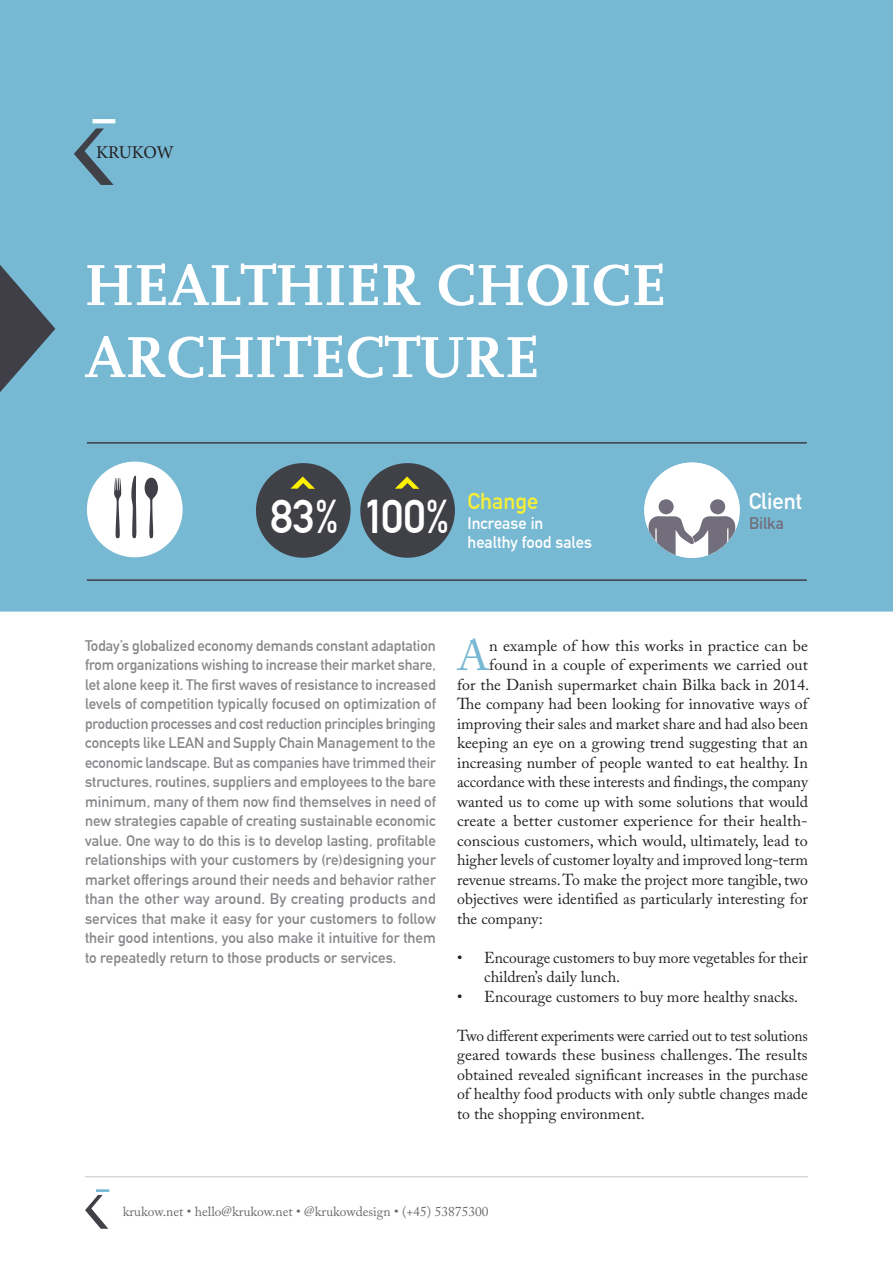
<style>
.page{position:relative;width:893px;height:1263px;background:#fff}
.page>*{position:absolute;margin:0;border:0;box-sizing:border-box;transform-origin:0 0}
.t1{font:700 60px/72px "Cscala";color:#fff}
.t2{font:700 46.35px "DIN Alternate";color:#fff}
.t3{font:43.2px "Adobe Caslon Pro";color:#77b8d3}
.t4{font:700 22.5px "DIN Alternate";color:#f5f036}
.t5{font:700 22.5px "DIN Alternate";color:#fff}
.t6{font:18px "Minion Pro";letter-spacing:-.015em;color:#231f20}
.t7{font:700 16.5px/19.8px "DIN Alternate";color:#fff}
.t8{font:700 16.5px "DIN Alternate";color:#736e7b}
.t9{font:15.75px/19.5px "Adobe Caslon Pro";color:#231f20}
.t10{font:700 15px/19.5px "DIN Alternate";color:#86888b;text-align:justify}
.t11{font:13.5px "Adobe Caslon Pro";color:#6b6b6e}
</style>
<div class="page">
<div style="left:0;top:1px;width:892px;height:610px;background:#77b8d3"></div>
<svg style="left:0;top:265px;width:55px;height:127px"></svg>
<hr style="left:87px;top:442px;width:720px;height:2px;background:#403e47">
<hr style="left:87px;top:579px;width:720px;height:2px;background:#403e47">
<div style="left:256px;top:463px;width:95px;height:95px;background:#404047;border-radius:50%"></div>
<svg style="left:290px;top:476px;width:25px;height:13px"></svg>
<div style="left:360px;top:463px;width:95px;height:95px;background:#404047;border-radius:50%"></div>
<svg style="left:395px;top:476px;width:24px;height:13px"></svg>
<hr style="left:85px;top:1176px;width:723px;height:1px;background:#736e7b">
<svg style="left:644px;top:462px;width:95px;height:96px"></svg>
<div style="left:87px;top:462px;width:96px;height:95px;background:#fff;border-radius:50%"></div>
<svg style="left:114px;top:475px;width:44px;height:63px"></svg>
<svg style="left:85px;top:1189px;width:24px;height:40px"></svg>
<svg style="left:74px;top:119px;width:41px;height:66px"></svg>
<p class="t6" style="left:96px;top:140px;width:79px">KRUKOW</p>
<p class="t1" style="left:85px;top:250px;width:582px">HEALTHIER CHOICE<br>ARCHITECTURE</p>
<p class="t2" style="left:270px;top:481px;width:70px">83%</p>
<p class="t4" style="left:467px;top:484px;width:72px">Change</p>
<p class="t2" style="left:363px;top:481px;width:88px">100%</p>
<p class="t5" style="left:749px;top:484px;width:55px">Client</p>
<p class="t7" style="left:467px;top:512px;width:126px">Increase in healthy food sales</p>
<p class="t8" style="left:749px;top:510px;width:37px">Bilka</p>
<p class="t10" style="left:85px;top:634px;width:352px">Today’s globalized economy demands constant adaptation from organizations wishing to increase their market share, let alone keep it. The first waves of resistance to increased levels of competition typically focused on optimization of production processes and cost reduction principles bringing concepts like LEAN and Supply Chain Management to the economic landscape. But as companies have trimmed their structures, routines, suppliers and employees to the bare minimum, many of them now find themselves in need of new strategies capable of creating sustainable economic value. One way to do this is to develop lasting, profitable relationships with your customers by (re)designing your market offerings around their needs and behavior rather than the other way around. By creating products and services that make it easy for your customers to follow their good intentions, you also make it intuitive for them to repeatedly return to those products or services.</p>
<p class="t3" style="left:457px;top:630px;width:34px">A</p>
<p class="t9" style="left:489px;top:635px;width:320px">n example of how this works in practice can be</p>
<p class="t9" style="left:489px;top:655px;width:320px">found in a couple of experiments we carried out</p>
<p class="t9" style="left:457px;top:674px;width:353px">for the Danish supermarket chain Bilka back in 2014.</p>
<p class="t9" style="left:457px;top:694px;width:352px">The company had been looking for innovative ways of</p>
<p class="t9" style="left:457px;top:713px;width:352px">improving their sales and market share and had also been</p>
<p class="t9" style="left:457px;top:733px;width:352px">keeping an eye on a growing trend suggesting that an</p>
<p class="t9" style="left:457px;top:752px;width:352px">increasing number of people wanted to eat healthy. In</p>
<p class="t9" style="left:457px;top:772px;width:352px">accordance with these interests and findings, the company</p>
<p class="t9" style="left:457px;top:791px;width:352px">wanted us to come up with some solutions that would</p>
<p class="t9" style="left:457px;top:811px;width:352px">create a better customer experience for their health-</p>
<p class="t9" style="left:457px;top:830px;width:352px">conscious customers, which would, ultimately, lead to</p>
<p class="t9" style="left:457px;top:850px;width:352px">higher levels of customer loyalty and improved long-term</p>
<p class="t9" style="left:457px;top:869px;width:352px">revenue streams. To make the project more tangible, two</p>
<p class="t9" style="left:457px;top:889px;width:352px">objectives were identified as particularly interesting for</p>
<p class="t9" style="left:457px;top:908px;width:87px">the company:</p>
<p class="t9" style="left:484px;top:947px;width:325px;text-indent:-27px">• Encourage customers to buy more vegetables for their children’s daily lunch.</p>
<p class="t9" style="left:457px;top:986px;width:343px">• Encourage customers to buy more healthy snacks.</p>
<p class="t9" style="left:457px;top:1025px;width:352px;text-align:justify">Two different experiments were carried out to test solutions geared towards these business challenges. The results obtained revealed significant increases in the purchase of healthy food products with only subtle changes made to the shopping environment.</p>
<p class="t11" style="left:123px;top:1203px;width:367px">krukow.net • hello@krukow.net • @krukowdesign • (+45) 53875300</p>
</div>
